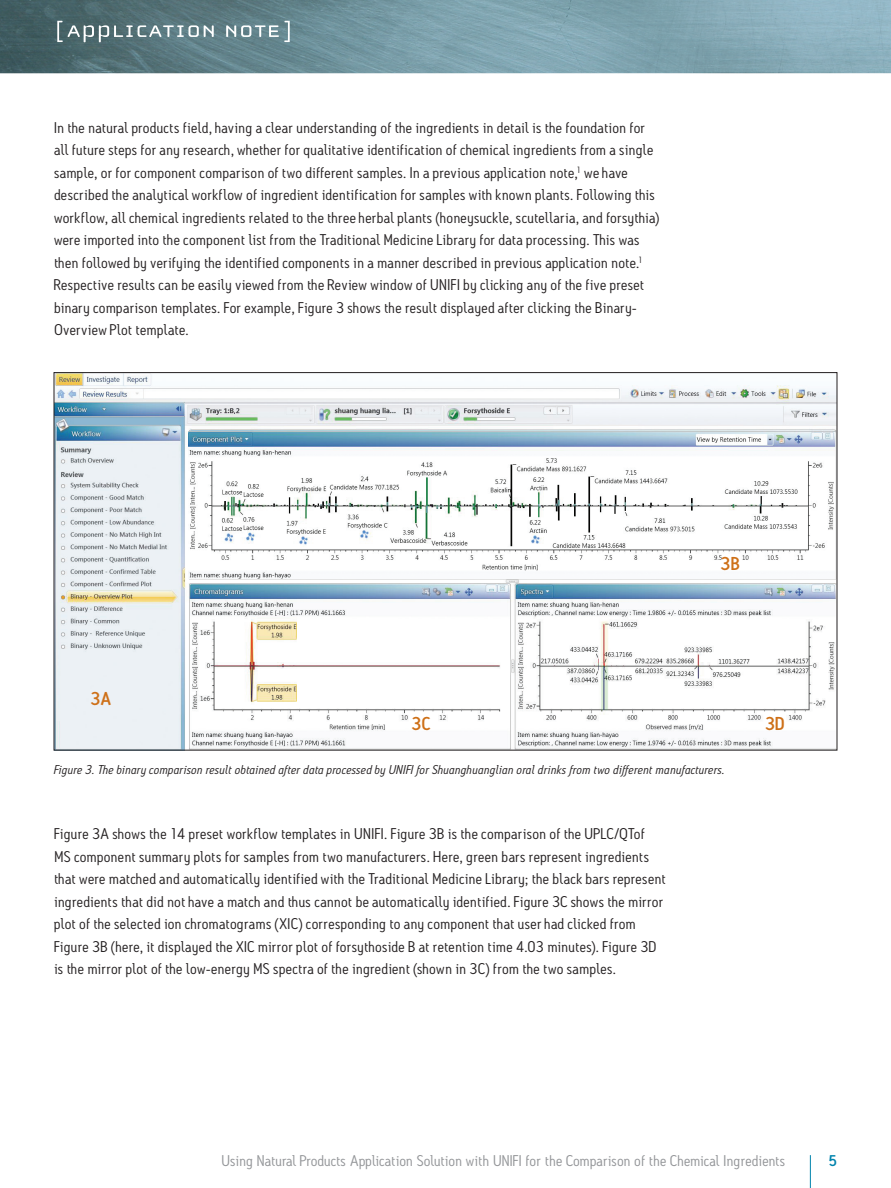
<style>
.page{position:relative;width:891px;height:1188px;background:#fff}
.page>*{position:absolute;margin:0;border:0;box-sizing:border-box;transform-origin:0 0}
.t1{font:500 18px "Antitled OT";letter-spacing:.02em;color:#ce7018;scale:1.05 1}
.t2{font:15px/22.5px "Antitled OT";letter-spacing:.02em;color:#231f20;scale:1.05 1}
.t3{font:15px "Antitled OT";letter-spacing:.01em;color:#939598;scale:1.05 1}
.t4{font:500 15px "Antitled OT";color:#0083ad;scale:1.05 1}
.t5{font:italic 12.3px "Antitled OT";letter-spacing:.02em;color:#231f20;scale:1.05 1}
</style>
<div class="page">
<hr style="left:810px;top:1155px;width:1px;height:33px;background:#0083ad">
<img style="left:0;top:0;width:891px;height:73px">
<svg style="left:57px;top:21px;width:157px;height:21px;background:#738b8f"></svg>
<svg style="left:226px;top:21px;width:64px;height:21px"></svg>
<img style="left:56px;top:374px;width:779px;height:375px">
<img style="left:188px;top:431px;width:648px;height:147px">
<p class="t2" style="left:54px;top:116px;width:578px">In the natural products field, having a clear understanding of the ingredients in detail is the foundation for all future steps for any research, whether for qualitative identification of chemical ingredients from a single sample, or for component comparison of two different samples. In a previous application note,<sup>1</sup> we have described the analytical workflow of ingredient identification for samples with known plants. Following this workflow, all chemical ingredients related to the three herbal plants (honeysuckle, scutellaria, and forsythia) were imported into the component list from the Traditional Medicine Library for data processing. This was then followed by verifying the identified components in a manner described in previous application note.<sup>1<br></sup>Respective results can be easily viewed from the Review window of UNIFI by clicking any of the five preset binary comparison templates. For example, Figure 3 shows the result displayed after clicking the Binary-Overview Plot template.</p>
<p class="t1" style="left:90px;top:688px;width:21px">3A</p>
<p class="t1" style="left:720px;top:552px;width:20px">3B</p>
<p class="t1" style="left:411px;top:712px;width:19px">3C</p>
<p class="t1" style="left:765px;top:712px;width:20px">3D</p>
<p class="t5" style="left:54px;top:763px;width:640px">Figure 3. The binary comparison result obtained after data processed by UNIFI for Shuanghuanglian oral drinks from two different manufacturers.</p>
<p class="t2" style="left:54px;top:823px;width:584px">Figure 3A shows the 14 preset workflow templates in UNIFI. Figure 3B is the comparison of the UPLC/QTof<br>MS component summary plots for samples from two manufacturers. Here, green bars represent ingredients that were matched and automatically identified with the Traditional Medicine Library; the black bars represent ingredients that did not have a match and thus cannot be automatically identified. Figure 3C shows the mirror plot of the selected ion chromatograms (XIC) corresponding to any component that user had clicked from Figure 3B (here, it displayed the XIC mirror plot of forsythoside B at retention time 4.03 minutes). Figure 3D is the mirror plot of the low-energy MS spectra of the ingredient (shown in 3C) from the two samples.</p>
<p class="t3" style="left:222px;top:1151px;width:538px">Using Natural Products Application Solution with UNIFI for the Comparison of the Chemical Ingredients</p>
<p class="t4" style="left:829px;top:1151px;width:10px">5</p>
</div>
